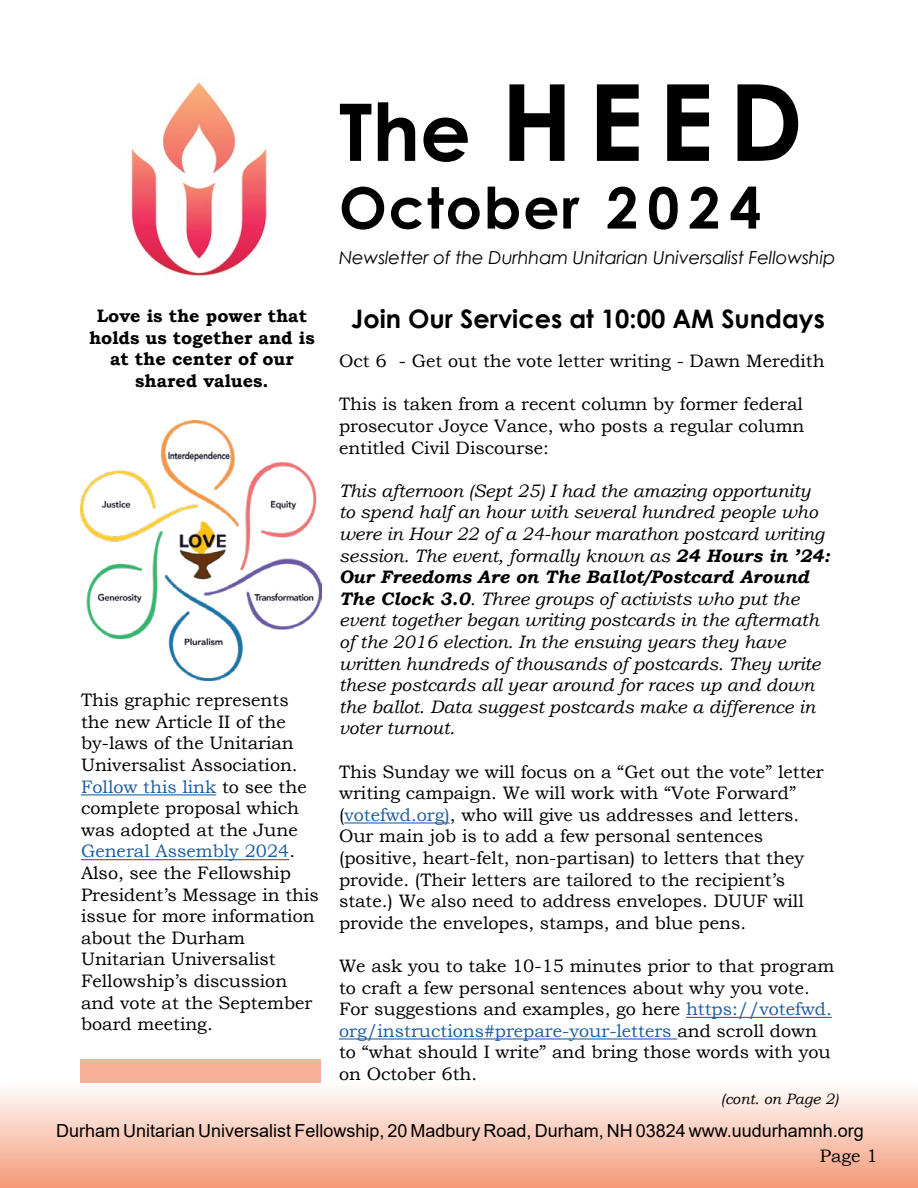
<style>
.page{position:relative;width:918px;height:1188px;background:#fff}
.page>*{position:absolute;margin:0;border:0;box-sizing:border-box;transform-origin:0 0}
.t1{font:700 106.5px "Century Gothic";color:#000}
.t2{font:700 57px "Century Gothic";letter-spacing:.03em;color:#000}
.t3{font:700 25.5px "Century Gothic";color:#000}
.t4{font:18px/21.6px "Bookman Old Style";color:#000}
.t5{font:italic 18px/21.6px "Bookman Old Style";color:#000}
.t6{font:18px "Arial";color:#000}
.t7{font:700 18px/21.6px "Bookman Old Style";color:#000;text-align:center}
.t8{font:italic 18px "Century Gothic";letter-spacing:-.01em;color:#000}
.t9{font:italic 15px "Bookman Old Style";color:#000}
.s1{color:#215e9e}
.s2{font-size:79.5px}
.s3{font-weight:700}
</style>
<div class="page">
<img style="left:131px;top:82px;width:136px;height:194px">
<div style="left:0;top:1082px;width:918px;height:106px;background:linear-gradient(to bottom,#fffefe,#f59a78);border:2px solid #f59876"></div>
<div style="left:80px;top:1059px;width:240px;height:23px;background:#f7b198"></div>
<img style="left:80px;top:420px;width:242px;height:261px">
<hr style="left:344px;top:822px;width:106px;height:2px;background:#215e9e">
<hr style="left:686px;top:1017px;width:146px;height:1px;background:#215e9e">
<hr style="left:339px;top:1038px;width:338px;height:2px;background:#215e9e">
<hr style="left:81px;top:794px;width:135px;height:1px;background:#215e9e">
<hr style="left:81px;top:859px;width:208px;height:1px;background:#215e9e">
<p class="t7" style="left:89px;top:305px;width:227px">Love is the power that holds us together and is at the center of our shared values.</p>
<p class="t4" style="left:81px;top:689px;width:239px">This graphic represents the new Article II of the by-laws of the Unitarian<br>Universalist Association.<br><span class="s1">Follow this link</span> to see the complete proposal which was adopted at the June<br><span class="s1">General Assembly 2024</span>.<br>Also, see the Fellowship<br>President’s Message in this issue for more information about the Durham<br>Unitarian Universalist<br>Fellowship’s discussion and vote at the September board meeting.</p>
<h1 class="t1" style="left:339px;top:41px;width:466px"><span class="s2">The</span> HEED</h1>
<h2 class="t2" style="left:339px;top:165px;width:424px">October 2024</h2>
<p class="t8" style="left:339px;top:245px;width:498px">Newsletter of the Durhham Unitarian Universalist Fellowship</p>
<h3 class="t3" style="left:351px;top:300px;width:475px">Join Our Services at 10:00 AM Sundays</h3>
<p class="t4" style="left:339px;top:350px;width:487px">Oct 6 - Get out the vote letter writing - Dawn Meredith</p>
<p class="t4" style="left:339px;top:393px;width:467px;text-align:justify">This is taken from a recent column by former federal prosecutor Joyce Vance, who posts a regular column entitled Civil Discourse:</p>
<p class="t5" style="left:339px;top:480px;width:493px">This afternoon (Sept 25) I had the amazing opportunity to spend half an hour with several hundred people who were in Hour 22 of a 24-hour marathon postcard writing session. The event, formally known as <span class="s3">24 Hours in ’24:<br>Our Freedoms Are on The Ballot/Postcard Around The Clock 3.0</span>. Three groups of activists who put the event together began writing postcards in the aftermath of the 2016 election. In the ensuing years they have written hundreds of thousands of postcards. They write these postcards all year around for races up and down the ballot. Data suggest postcards make a difference in voter turnout.</p>
<p class="t4" style="left:339px;top:761px;width:486px">This Sunday we will focus on a “Get out the vote” letter writing campaign. We will work with “Vote Forward” (<span class="s1">votefwd.org)</span>, who will give us addresses and letters.<br>Our main job is to add a few personal sentences (positive, heart-felt, non-partisan) to letters that they provide. (Their letters are tailored to the recipient’s state.) We also need to address envelopes. DUUF will provide the envelopes, stamps, and blue pens.</p>
<p class="t4" style="left:339px;top:955px;width:497px">We ask you to take 10-15 minutes prior to that program to craft a few personal sentences about why you vote.<br>For suggestions and examples, go here <span class="s1">https://votefwd. org/instructions#prepare-your-letters</span> and scroll down to “what should I write” and bring those words with you on October 6th.</p>
<p class="t9" style="left:721px;top:1089px;width:119px">(cont. on Page 2)</p>
<p class="t6" style="left:56px;top:1118px;width:809px">Durham Unitarian Universalist Fellowship, 20 Madbury Road, Durham, NH 03824 www.uudurhamnh.org</p>
<p class="t4" style="left:820px;top:1145px;width:59px">Page 1</p>
</div>
